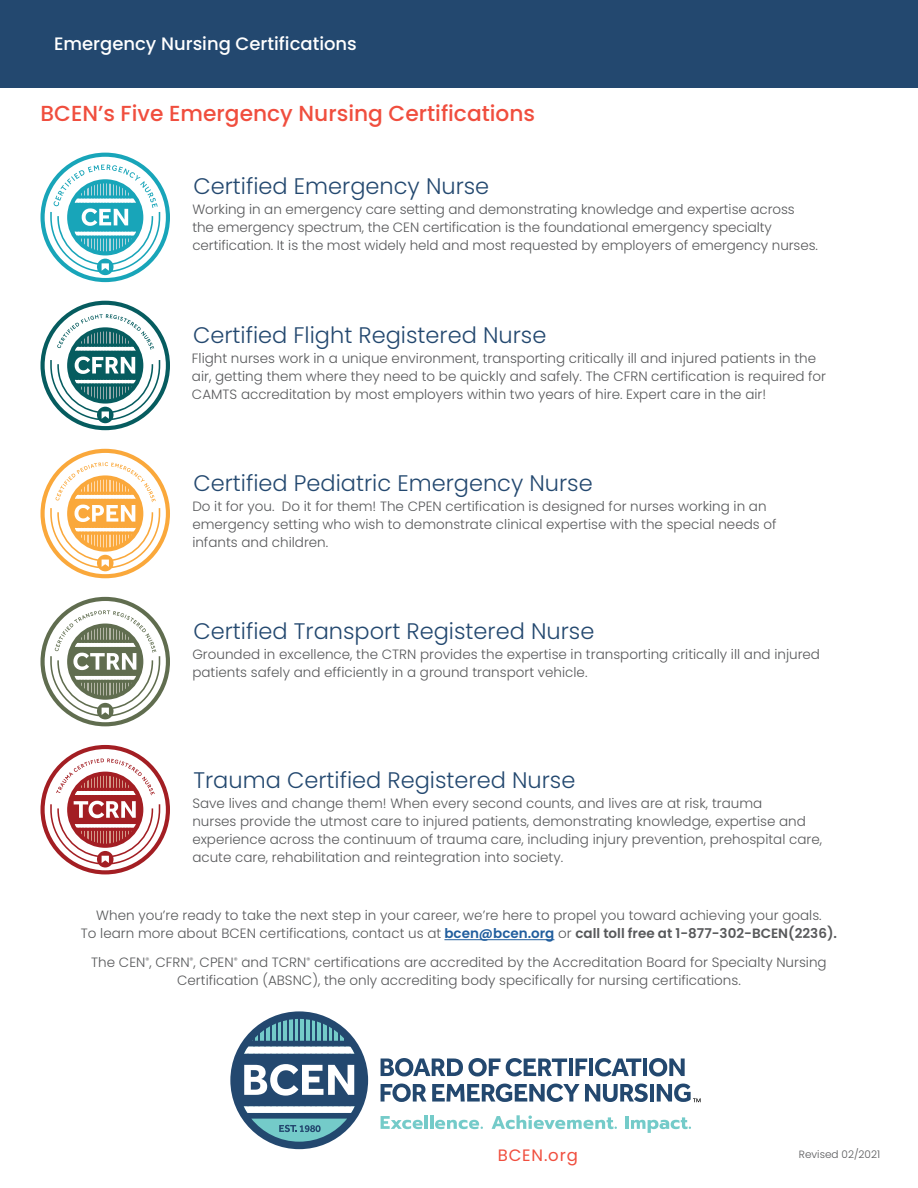
<style>
.page{position:relative;width:918px;height:1188px;background:#fff}
.page>*{position:absolute;margin:0;border:0;box-sizing:border-box;transform-origin:0 0}
.t1{font:300 22.5px "Poppins";color:#23486f}
.t2{font:500 21.75px "Poppins";color:#f04e3e}
.t3{font:500 18px "Poppins";color:#fff}
.t4{font:16.5px "Poppins";letter-spacing:.05em;color:#f04e3e}
.t5{font:300 13.5px/18px "Poppins";color:#58595b}
.t6{font:300 10.5px "Poppins";color:#58595b}
.s1{font-weight:600;color:#215e9e}
.s2{font-weight:600}
</style>
<div class="page">
<div style="left:0;top:0;width:918px;height:88px;background:#23486f"></div>
<hr style="left:444px;top:939px;width:110px;height:1px;background:#215e9e">
<svg style="left:40px;top:597px;width:130px;height:129px"></svg>
<svg style="left:40px;top:745px;width:130px;height:129px"></svg>
<svg style="left:381px;top:1058px;width:186px;height:18px"></svg>
<hr style="left:569px;top:1059px;width:4px;height:17px;background:#23486f">
<svg style="left:576px;top:1059px;width:11px;height:17px"></svg>
<hr style="left:589px;top:1059px;width:4px;height:17px;background:#23486f">
<svg style="left:595px;top:1058px;width:46px;height:18px"></svg>
<hr style="left:643px;top:1059px;width:4px;height:17px;background:#23486f">
<svg style="left:649px;top:1058px;width:36px;height:18px"></svg>
<svg style="left:381px;top:1084px;width:45px;height:18px"></svg>
<svg style="left:432px;top:1084px;width:216px;height:18px"></svg>
<hr style="left:650px;top:1084px;width:4px;height:18px;background:#23486f">
<svg style="left:230px;top:1011px;width:138px;height:138px"></svg>
<svg style="left:657px;top:1084px;width:44px;height:18px"></svg>
<svg style="left:381px;top:1116px;width:42px;height:13px"></svg>
<hr style="left:425px;top:1115px;width:3px;height:14px;background:#74cbc9">
<hr style="left:430px;top:1115px;width:3px;height:14px;background:#74cbc9">
<svg style="left:435px;top:1120px;width:48px;height:9px"></svg>
<svg style="left:492px;top:1115px;width:125px;height:14px"></svg>
<svg style="left:626px;top:1116px;width:65px;height:17px"></svg>
<svg style="left:40px;top:301px;width:130px;height:129px"></svg>
<svg style="left:40px;top:449px;width:130px;height:129px"></svg>
<svg style="left:40px;top:153px;width:130px;height:129px"></svg>
<h3 class="t3" style="left:54px;top:33px;width:304px">Emergency Nursing Certifications</h3>
<h2 class="t2" style="left:40px;top:100px;width:496px">BCEN’s Five Emergency Nursing Certifications</h2>
<h1 class="t1" style="left:193px;top:173px;width:297px">Certified Emergency Nurse</h1>
<p class="t5" style="left:192px;top:200px;width:627px">Working in an emergency care setting and demonstrating knowledge and expertise across the emergency spectrum, the CEN certification is the foundational emergency specialty certification. It is the most widely held and most requested by employers of emergency nurses.</p>
<h1 class="t1" style="left:193px;top:322px;width:355px">Certified Flight Registered Nurse</h1>
<p class="t5" style="left:192px;top:349px;width:636px">Flight nurses work in a unique environment, transporting critically ill and injured patients in the air, getting them where they need to be quickly and safely. The CFRN certification is required for<br>CAMTS accreditation by most employers within two years of hire. Expert care in the air!</p>
<h1 class="t1" style="left:193px;top:470px;width:401px">Certified Pediatric Emergency Nurse</h1>
<p class="t5" style="left:192px;top:498px;width:586px">Do it for you. Do it for them! The CPEN certification is designed for nurses working in an emergency setting who wish to demonstrate clinical expertise with the special needs of infants and children.</p>
<h1 class="t1" style="left:193px;top:618px;width:402px">Certified Transport Registered Nurse</h1>
<p class="t5" style="left:192px;top:645px;width:629px">Grounded in excellence, the CTRN provides the expertise in transporting critically ill and injured patients safely and efficiently in a ground transport vehicle.</p>
<h1 class="t1" style="left:193px;top:767px;width:383px">Trauma Certified Registered Nurse</h1>
<p class="t5" style="left:192px;top:795px;width:631px">Save lives and change them! When every second counts, and lives are at risk, trauma<br>nurses provide the utmost care to injured patients, demonstrating knowledge, expertise and experience across the continuum of trauma care, including injury prevention, prehospital care, acute care, rehabilitation and reintegration into society.</p>
<p class="t5" style="left:81px;top:907px;width:758px;text-align:center">When you’re ready to take the next step in your career, we’re here to propel you toward achieving your goals.<br>To learn more about BCEN certifications, contact us at <span class="s1">bcen@bcen.org</span> or <span class="s2">call toll free at 1-877-302-BCEN(2236).</span></p>
<p class="t5" style="left:91px;top:953px;width:737px;text-align:center">The CEN<sup>®</sup>, CFRN<sup>®</sup>, CPEN<sup>®</sup> and TCRN<sup>®</sup> certifications are accredited by the Accreditation Board for Specialty Nursing<br>Certification (ABSNC), the only accrediting body specifically for nursing certifications.</p>
<p class="t4" style="left:498px;top:1145px;width:82px">BCEN.org</p>
<p class="t6" style="left:799px;top:1148px;width:83px">Revised 02/2021</p>
</div>
